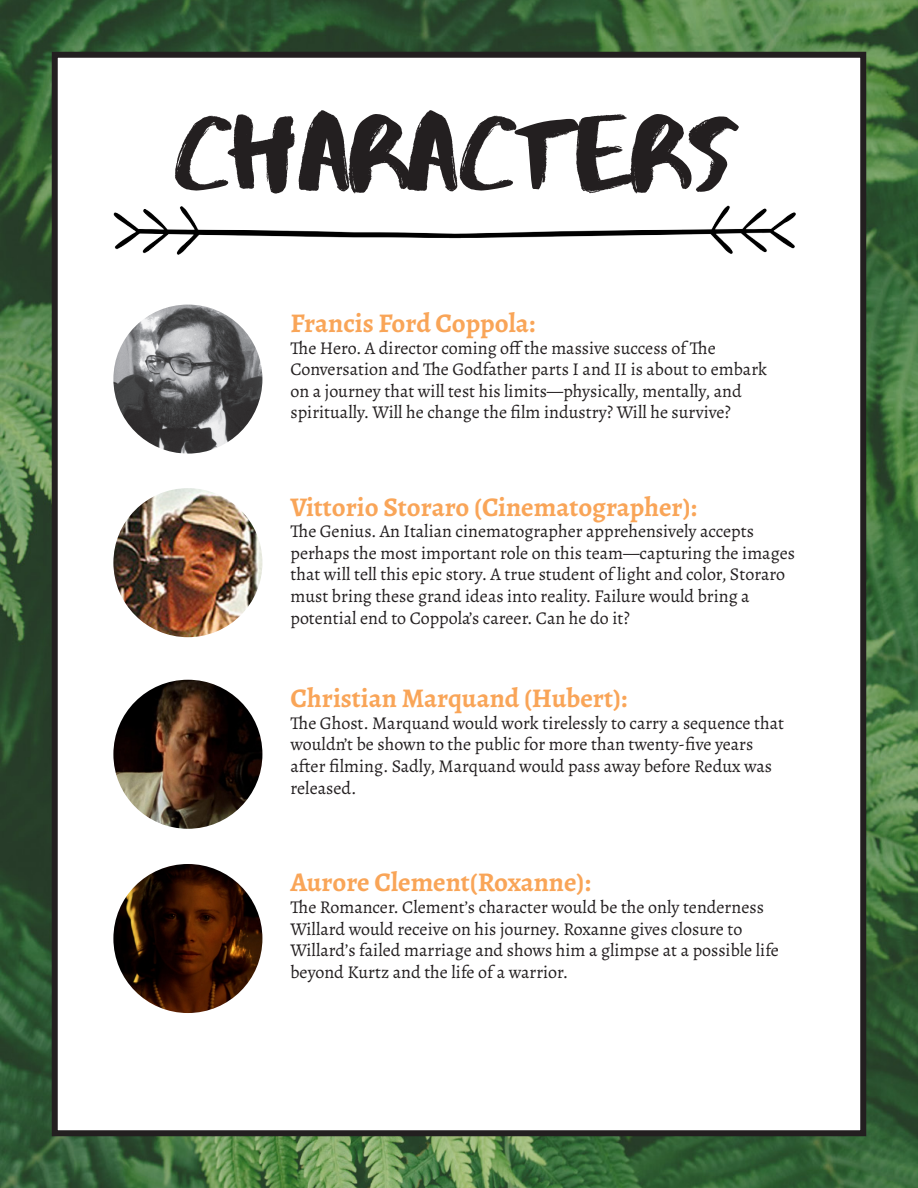
<style>
.page{position:relative;width:918px;height:1188px;background:#fff}
.page>*{position:absolute;margin:0;border:0;box-sizing:border-box;transform-origin:0 0}
.t1{font:108px "Abys";color:#231f20}
.t2{font:700 27px "Alegreya";color:#f9a558}
.t3{font:18px/21.6px "Alegreya";color:#231f20}
</style>
<div class="page">
<img style="left:0;top:0;width:918px;height:1188px">
<div style="left:55px;top:55px;width:808px;height:1078px;background:#fff"></div>
<div style="left:52px;top:52px;width:814px;height:1084px;border:6px solid #231f20"></div>
<img style="left:113px;top:205px;width:682px;height:50px">
<img style="left:113px;top:305px;width:149px;height:149px;border-radius:75px">
<img style="left:113px;top:864px;width:149px;height:149px;border-radius:75px">
<img style="left:113px;top:488px;width:149px;height:149px;border-radius:75px">
<img style="left:113px;top:680px;width:149px;height:149px;border-radius:75px">
<p class="t1" style="left:172px;top:91px;width:566px">CHARACTERS</p>
<p class="t2" style="left:291px;top:304px;width:246px">Francis Ford Coppola:</p>
<p class="t3" style="left:291px;top:337px;width:478px">The Hero. A director coming off the massive success of The Conversation and The Godfather parts I and II is about to embark on a journey that will test his limits—physically, mentally, and spiritually. Will he change the film industry? Will he survive?</p>
<p class="t2" style="left:291px;top:488px;width:408px">Vittorio Storaro (Cinematographer):</p>
<p class="t3" style="left:291px;top:520px;width:506px">The Genius. An Italian cinematographer apprehensively accepts perhaps the most important role on this team—capturing the images that will tell this epic story. A true student of light and color, Storaro must bring these grand ideas into reality. Failure would bring a potential end to Coppola’s career. Can he do it?</p>
<p class="t2" style="left:291px;top:680px;width:338px">Christian Marquand (Hubert):</p>
<p class="t3" style="left:291px;top:712px;width:495px">The Ghost. Marquand would work tirelessly to carry a sequence that wouldn’t be shown to the public for more than twenty-five years after filming. Sadly, Marquand would pass away before Redux was released.</p>
<p class="t2" style="left:291px;top:864px;width:302px">Aurore Clement(Roxanne):</p>
<p class="t3" style="left:291px;top:896px;width:490px">The Romancer. Clement’s character would be the only tenderness Willard would receive on his journey. Roxanne gives closure to Willard’s failed marriage and shows him a glimpse at a possible life beyond Kurtz and the life of a warrior.</p>
</div>
